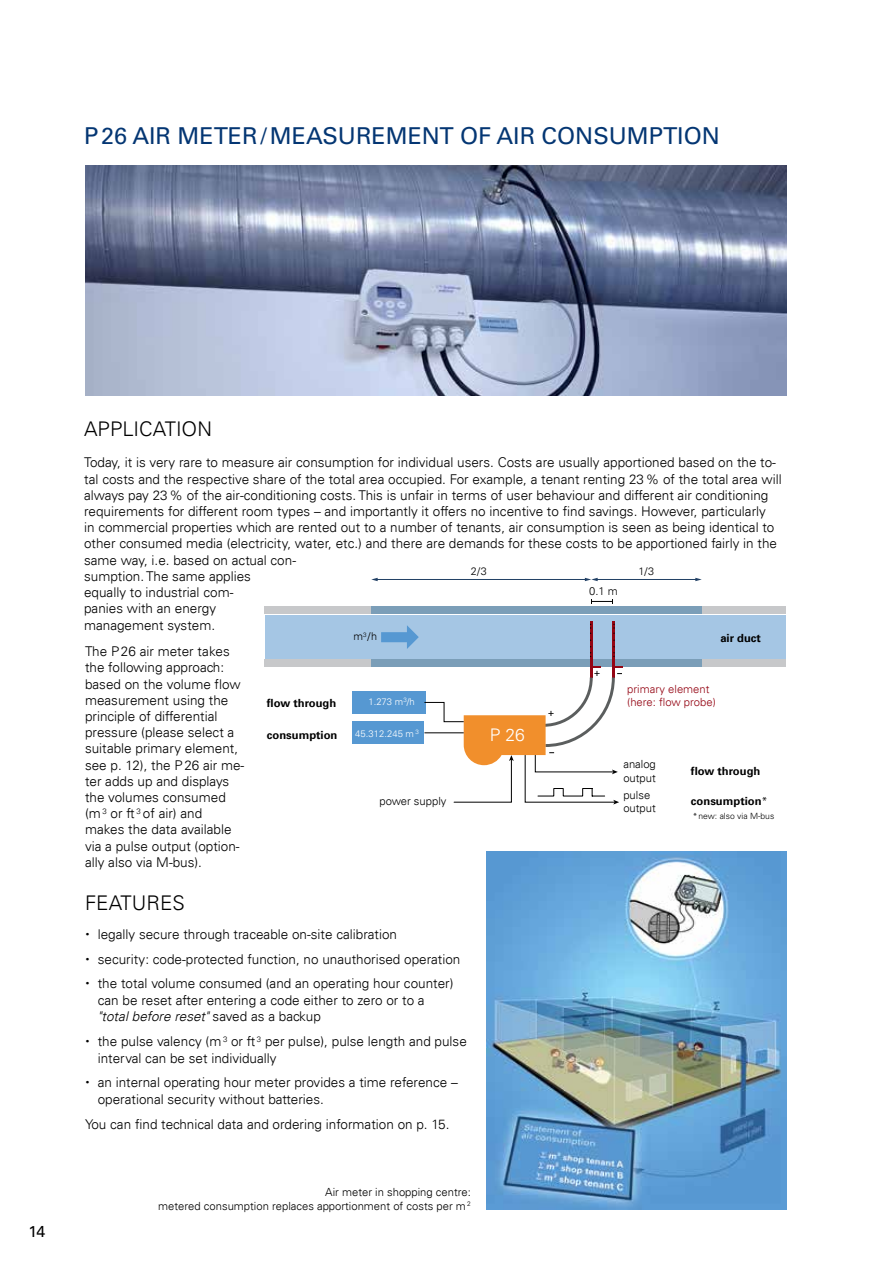
<style>
.page{position:relative;width:893px;height:1263px;background:#fff}
.page>*{position:absolute;margin:0;border:0;box-sizing:border-box;transform-origin:0 0}
.t1{font:23.25px "Univers LT Std";color:#043673}
.t2{font:300 20.25px "Univers LT";color:#000}
.t3{font:300 17.4px "Univers LT";color:#fff}
.t4{font:15.75px "Univers LT Std";color:#000}
.t5{font:300 13.5px/16.2px "Univers LT";color:#000}
.t6{font:300 11.25px/13.5px "Univers LT";color:#000}
.t7{font:700 11.25px "Univers LT";color:#000}
.t8{font:300 11.25px/13.5px "Univers LT";color:#940513}
.t9{font:300 10.8px "Univers LT";color:#000}
.t10{font:10.2px "Univers LT Std";color:#000}
.t11{font:300 9.45px "Univers LT";letter-spacing:.005em;color:#fff}
.t12{font:300 8.55px "Univers LT Std";color:#000}
.s1{font-weight:300}
.s2{font-style:italic}
</style>
<div class="page">
<img style="left:85px;top:166px;width:702px;height:229px">
<div style="left:265px;top:615px;width:521px;height:43px;background:#a5c6e4"></div>
<div style="left:371px;top:607px;width:331px;height:7px;background:#7b9eb8"></div>
<div style="left:371px;top:659px;width:331px;height:8px;background:#7b9eb8"></div>
<hr style="left:590px;top:621px;width:2px;height:56px;background:#940513">
<hr style="left:612px;top:621px;width:2px;height:56px;background:#940513">
<div style="left:702px;top:607px;width:84px;height:7px;background:#c7c8ca"></div>
<div style="left:702px;top:659px;width:84px;height:8px;background:#c7c8ca"></div>
<div style="left:265px;top:607px;width:106px;height:7px;background:#c7c8ca"></div>
<div style="left:265px;top:659px;width:106px;height:8px;background:#c7c8ca"></div>
<svg style="left:381px;top:625px;width:38px;height:24px"></svg>
<svg style="left:590px;top:624px;width:1px;height:33px"></svg>
<hr style="left:376px;top:579px;width:210px;height:1px;background:#214065">
<svg style="left:371px;top:578px;width:7px;height:3px"></svg>
<hr style="left:596px;top:579px;width:100px;height:1px;background:#214065">
<svg style="left:585px;top:578px;width:13px;height:3px"></svg>
<svg style="left:695px;top:578px;width:7px;height:3px"></svg>
<svg style="left:591px;top:599px;width:22px;height:5px"></svg>
<div style="left:352px;top:691px;width:73px;height:22px;background:#5698d2"></div>
<div style="left:352px;top:722px;width:72px;height:22px;background:#5698d2"></div>
<svg style="left:613px;top:624px;width:1px;height:33px"></svg>
<svg style="left:424px;top:667px;width:199px;height:137px"></svg>
<hr style="left:424px;top:732px;width:40px;height:1px;background:#000">
<img style="left:487px;top:851px;width:300px;height:359px">
<h1 class="t1" style="left:84px;top:122px;width:637px">P26 AIR METER/MEASUREMENT OF AIR CONSUMPTION</h1>
<p class="t4" style="left:28px;top:1222px;width:18px">14</p>
<h2 class="t2" style="left:84px;top:417px;width:25px">APPLIC</h2>
<h2 class="t2" style="left:153px;top:417px;width:57px">ATI ON</h2>
<p class="t5" style="left:84px;top:455px;width:699px">Today, it is very rare to measure air consumption for individual users. Costs are usually apportioned based on the to&shy;tal costs and the respective share of the total area occupied. For example, a tenant renting 23% of the total area will always pay 23% of the air-conditioning costs. This is unfair in terms of user behaviour and different air conditioning requirements for different room types – and importantly it offers no incentive to find savings. H owever, particularly<br>in commercial properties which are rented out to a number of tenants, air consumption is seen as being identical to other consumed media (electricity, water, etc.) and there are demands for these costs to be apportioned fairly in the same way, i.e. based on actual con-<br>sumption. The same applies<br>equally to industrial com-<br>panies with an energy<br>management system.</p>
<p class="t5" style="left:85px;top:643px;width:161px">The P 26 air meter takes the following approach: based on the volume flow measurement using the principle of differential pressure (please select a suitable primary element, see p. 12), the P 26 air me&shy;ter adds up and displays the volumes consumed (m <sup>3</sup> or ft <sup>3</sup> of air) and makes the data available via a pulse output (option&shy;ally also via M-bus).</p>
<p class="t9" style="left:471px;top:564px;width:17px">2/3</p>
<p class="t9" style="left:638px;top:564px;width:17px">1/3</p>
<p class="t6" style="left:589px;top:584px;width:30px">0.1 m</p>
<p class="t9" style="left:591px;top:585px;width:29px">0,1 m</p>
<p class="t9" style="left:353px;top:630px;width:25px">m<sup>3</sup>/h</p>
<p class="t7" style="left:720px;top:631px;width:42px">air duct</p>
<p class="t10" style="left:594px;top:666px;width:7px">+</p>
<p class="t8" style="left:627px;top:682px;width:90px">primary element (here: flow probe)</p>
<p class="t11" style="left:368px;top:696px;width:48px">1.273 m<sup>3</sup>/h</p>
<p class="t11" style="left:355px;top:728px;width:65px">45.312.245 m <sup>3</sup></p>
<p class="t7" style="left:267px;top:696px;width:71px">flow through</p>
<p class="t10" style="left:548px;top:706px;width:7px">+</p>
<p class="t3" style="left:490px;top:725px;width:36px">P 26</p>
<p class="t7" style="left:267px;top:728px;width:72px">consumption</p>
<p class="t6" style="left:623px;top:758px;width:34px">analog output</p>
<p class="t6" style="left:623px;top:788px;width:34px">pulse output</p>
<p class="t7" style="left:691px;top:765px;width:71px">flow through</p>
<p class="t6" style="left:379px;top:794px;width:69px">power supply</p>
<p class="t7" style="left:691px;top:795px;width:78px">consumption<span class="s1">*</span></p>
<p class="t12" style="left:693px;top:811px;width:83px">*new: also via M-bus</p>
<h2 class="t2" style="left:85px;top:891px;width:99px">Features</h2>
<p class="t5" style="left:98px;top:921px;width:364px;line-height:24.9px">legally secure through traceable on-site calibration<br>security: code-protected function, no unauthorised operation the total volume consumed (and an operating hour counter)</p>
<p class="t5" style="left:98px;top:992px;width:328px">can be reset after entering a code either to zero or to a <span class="s2">"total before reset"</span> saved as a backup</p>
<p class="t5" style="left:98px;top:1033px;width:371px">the pulse valency (m <sup>3</sup> or ft <sup>3</sup> per pulse), pulse length and pulse interval can be set individually</p>
<p class="t5" style="left:98px;top:1074px;width:362px">an internal operating hour meter provides a time reference – operational security without batteries.</p>
<p class="t5" style="left:85px;top:1116px;width:366px">You can find technical data and ordering information on p. 15.</p>
<p class="t6" style="left:158px;top:1185px;width:314px;text-align:right">Air meter in shopping centre:<br>metered consumption replaces apportionment of costs per m <sup>2</sup></p>
</div>
